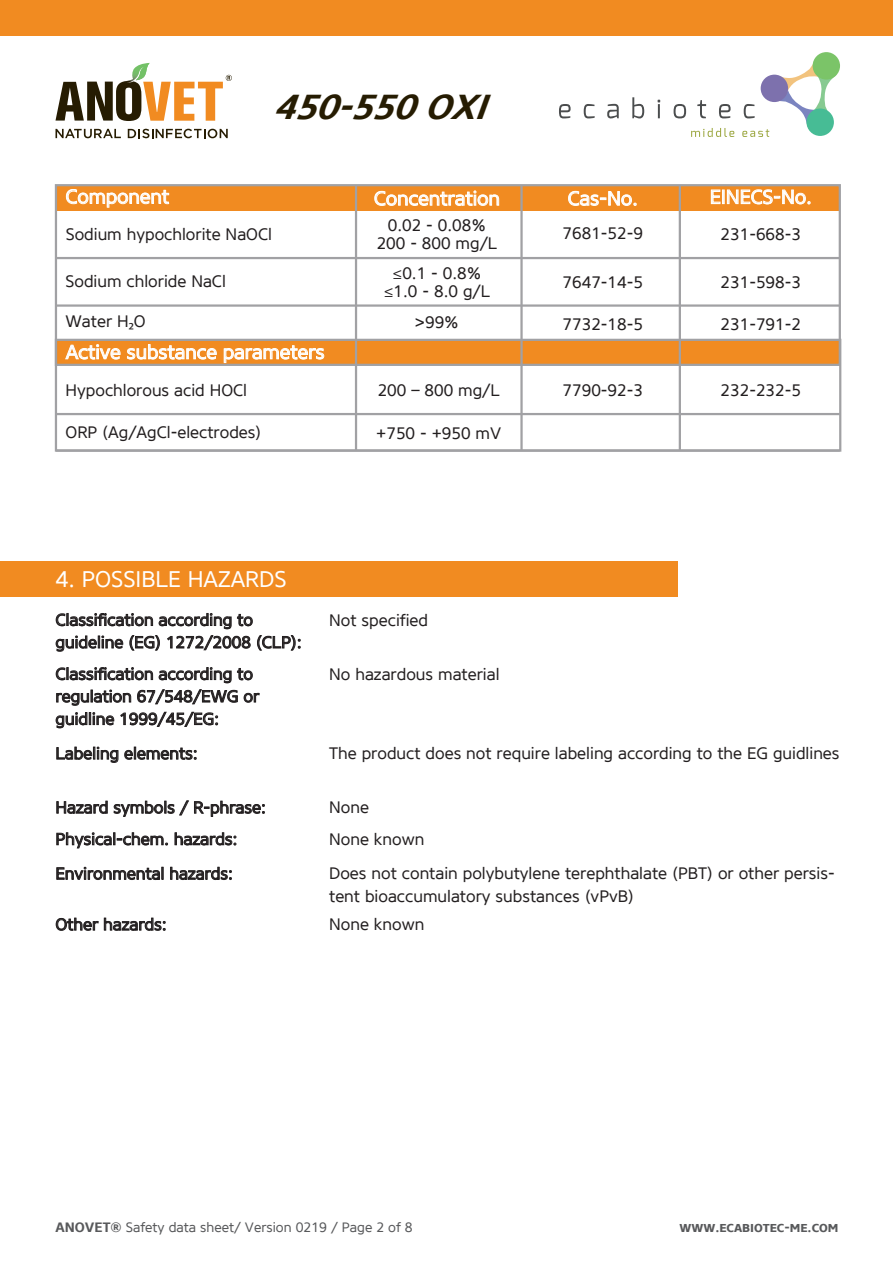
<style>
.page{position:relative;width:893px;height:1263px;background:#fff}
.page>*{position:absolute;margin:0;border:0;box-sizing:border-box;transform-origin:0 0}
.t1{font:italic 700 34.5px "Core Sans NSCW01 65";color:#261c02}
.t2{font:22.5px "Core Sans NW01 45";color:#fff}
.t3{font:19.5px "Core Sans NW01 45";color:#fff}
.t4{font:16.5px/22.5px "Core Sans NW01 45";color:#231f20}
.t5{font:13.5px "Core Sans NW01 45";color:#58595b}
.t6{font:700 13.5px "Core Sans NSCW01 65";color:#58595b}
.s1{font-family:"Myriad Pro"}
.s2{font-family:"Core Sans NSCW01 65";font-weight:700}
</style>
<div class="page">
<div style="left:56px;top:339px;width:784px;height:26px;background:#f18b21"></div>
<div style="left:56px;top:185px;width:784px;height:26px;background:#f18b21"></div>
<hr style="left:355px;top:185px;width:2px;height:266px;background:#a1a1a4">
<svg style="left:65px;top:344px;width:56px;height:15px"></svg>
<svg style="left:127px;top:344px;width:90px;height:15px"></svg>
<svg style="left:224px;top:345px;width:100px;height:18px"></svg>
<div style="left:0;top:0;width:893px;height:35px;background:#f18b21"></div>
<div style="left:0;top:561px;width:678px;height:36px;background:#f18b21"></div>
<svg style="left:56px;top:613px;width:97px;height:13px"></svg>
<svg style="left:159px;top:613px;width:94px;height:16px"></svg>
<svg style="left:56px;top:635px;width:67px;height:17px"></svg>
<svg style="left:129px;top:635px;width:31px;height:16px"></svg>
<svg style="left:167px;top:635px;width:84px;height:15px"></svg>
<svg style="left:257px;top:635px;width:43px;height:16px"></svg>
<svg style="left:56px;top:667px;width:97px;height:13px"></svg>
<svg style="left:159px;top:667px;width:94px;height:16px"></svg>
<svg style="left:56px;top:690px;width:75px;height:16px"></svg>
<svg style="left:137px;top:689px;width:101px;height:15px"></svg>
<svg style="left:244px;top:693px;width:16px;height:10px"></svg>
<svg style="left:56px;top:712px;width:58px;height:16px"></svg>
<svg style="left:120px;top:712px;width:98px;height:15px"></svg>
<svg style="left:56px;top:747px;width:62px;height:16px"></svg>
<svg style="left:124px;top:747px;width:72px;height:13px"></svg>
<svg style="left:56px;top:801px;width:52px;height:13px"></svg>
<svg style="left:114px;top:800px;width:151px;height:17px"></svg>
<svg style="left:56px;top:832px;width:112px;height:16px"></svg>
<svg style="left:175px;top:832px;width:61px;height:13px"></svg>
<svg style="left:56px;top:867px;width:107px;height:13px"></svg>
<svg style="left:170px;top:867px;width:62px;height:13px"></svg>
<svg style="left:56px;top:918px;width:109px;height:13px"></svg>
<svg style="left:775px;top:65px;width:61px;height:62px"></svg>
<div style="left:761px;top:75px;width:27px;height:27px;background:#7d71ad;border-radius:50%"></div>
<div style="left:812px;top:52px;width:28px;height:28px;background:#7bc468;border-radius:50%"></div>
<div style="left:806px;top:108px;width:28px;height:28px;background:#47bc95;border-radius:50%"></div>
<svg style="left:559px;top:104px;width:12px;height:14px"></svg>
<svg style="left:584px;top:104px;width:11px;height:14px"></svg>
<svg style="left:607px;top:104px;width:12px;height:14px"></svg>
<svg style="left:632px;top:97px;width:12px;height:21px"></svg>
<svg style="left:658px;top:100px;width:2px;height:18px"></svg>
<svg style="left:674px;top:104px;width:12px;height:14px"></svg>
<svg style="left:697px;top:100px;width:9px;height:18px"></svg>
<svg style="left:719px;top:104px;width:12px;height:14px"></svg>
<svg style="left:744px;top:104px;width:11px;height:14px"></svg>
<svg style="left:691px;top:128px;width:43px;height:9px"></svg>
<svg style="left:742px;top:129px;width:27px;height:8px"></svg>
<hr style="left:520px;top:185px;width:3px;height:266px;background:#a1a1a4">
<hr style="left:679px;top:185px;width:2px;height:266px;background:#a1a1a4">
<div style="left:55px;top:184px;width:786px;height:182px;border:2px solid #a1a1a4"></div>
<div style="left:55px;top:339px;width:786px;height:113px;border:2px solid #a1a1a4"></div>
<hr style="left:56px;top:257px;width:784px;height:2px;background:#a1a1a4">
<hr style="left:56px;top:413px;width:784px;height:2px;background:#a1a1a4">
<svg style="left:66px;top:189px;width:103px;height:19px"></svg>
<hr style="left:56px;top:304px;width:784px;height:3px;background:#a1a1a4">
<hr style="left:56px;top:449px;width:784px;height:3px;background:#a1a1a4">
<svg style="left:711px;top:189px;width:99px;height:15px"></svg>
<svg style="left:568px;top:191px;width:68px;height:15px"></svg>
<svg style="left:374px;top:191px;width:125px;height:15px"></svg>
<svg style="left:55px;top:63px;width:177px;height:58px"></svg>
<svg style="left:56px;top:129px;width:65px;height:9px"></svg>
<svg style="left:128px;top:129px;width:100px;height:9px"></svg>
<h1 class="t1" style="left:273px;top:86px;width:228px">450-550OXI</h1>
<p class="t3" style="left:66px;top:185px;width:105px">Component</p>
<p class="t3" style="left:710px;top:185px;width:104px">EINECS-No.</p>
<p class="t4" style="left:721px;top:223px;width:82px">231-668-3</p>
<p class="t4" style="left:721px;top:270px;width:82px">231-598-3</p>
<p class="t4" style="left:721px;top:313px;width:82px">231-791-2</p>
<p class="t3" style="left:374px;top:187px;width:127px">Concentration</p>
<p class="t3" style="left:568px;top:187px;width:72px">Cas-No.</p>
<p class="t4" style="left:377px;top:216px;width:122px;line-height:18px;text-align:center">0.02 - 0.08%<br>200 - 800 mg/L</p>
<p class="t4" style="left:384px;top:264px;width:108px;line-height:18px;text-align:center"><span class="s1">≤</span>0.1 - 0.8% <span class="s1">≤</span>1.0 - 8.0 g/L</p>
<p class="t4" style="left:415px;top:311px;width:45px">&gt;99%</p>
<p class="t4" style="left:563px;top:222px;width:82px">7681-52-9</p>
<p class="t4" style="left:563px;top:270px;width:82px">7647-14-5</p>
<p class="t4" style="left:563px;top:313px;width:82px">7732-18-5</p>
<p class="t4" style="left:66px;top:223px;width:208px">Sodium hypochlorite NaOCl</p>
<p class="t4" style="left:66px;top:270px;width:162px">Sodium chloride NaCl</p>
<p class="t4" style="left:66px;top:310px;width:82px">Water H<span class="s1">2</span>O</p>
<p class="t3" style="left:66px;top:340px;width:260px">Active substance parameters</p>
<p class="t4" style="left:66px;top:379px;width:183px">Hypochlorous acid HOCl</p>
<p class="t4" style="left:66px;top:420px;width:198px">ORP (Ag/AgCl-electrodes)</p>
<p class="t4" style="left:378px;top:379px;width:124px">200 – 800 mg/L</p>
<p class="t4" style="left:376px;top:422px;width:127px">+750 - +950 mV</p>
<p class="t4" style="left:563px;top:379px;width:82px">7790-92-3</p>
<p class="t4" style="left:721px;top:379px;width:82px">232-232-5</p>
<h2 class="t2" style="left:56px;top:566px;width:233px">4. POSSIBLE HAZARDS</h2>
<p class="t4" style="left:56px;top:608px;width:248px">Classification according to guideline (EG) 1272/2008 (CLP):</p>
<p class="t4" style="left:56px;top:662px;width:205px">Classification according to regulation 67/548/EWG or guidline 1999/45/EG:</p>
<p class="t4" style="left:56px;top:742px;width:144px">Labeling elements:</p>
<p class="t4" style="left:56px;top:792px;width:212px;line-height:31.5px">Hazard symbols / R-phrase:<br>Physical-chem. hazards:</p>
<p class="t4" style="left:56px;top:862px;width:179px">Environmental hazards:</p>
<p class="t4" style="left:56px;top:913px;width:113px">Other hazards:</p>
<p class="t4" style="left:329px;top:608px;width:100px">Not specified</p>
<p class="t4" style="left:329px;top:662px;width:172px">No hazardous material</p>
<p class="t4" style="left:329px;top:742px;width:512px">The product does not require labeling according to the EG guidlines</p>
<p class="t4" style="left:329px;top:792px;width:97px;line-height:31.5px">None<br>None known</p>
<p class="t4" style="left:329px;top:862px;width:507px">Does not contain polybutylene terephthalate (PBT) or other persis&shy;tent bioaccumulatory substances (vPvB)</p>
<p class="t4" style="left:329px;top:913px;width:97px">None known</p>
<p class="t5" style="left:56px;top:1219px;width:359px"><span class="s2">ANOVET®</span> Safety data sheet/ Version 0219 / Page 2 of 8</p>
<p class="t6" style="left:679px;top:1219px;width:161px">www.ecabiotec-me.com</p>
</div>
